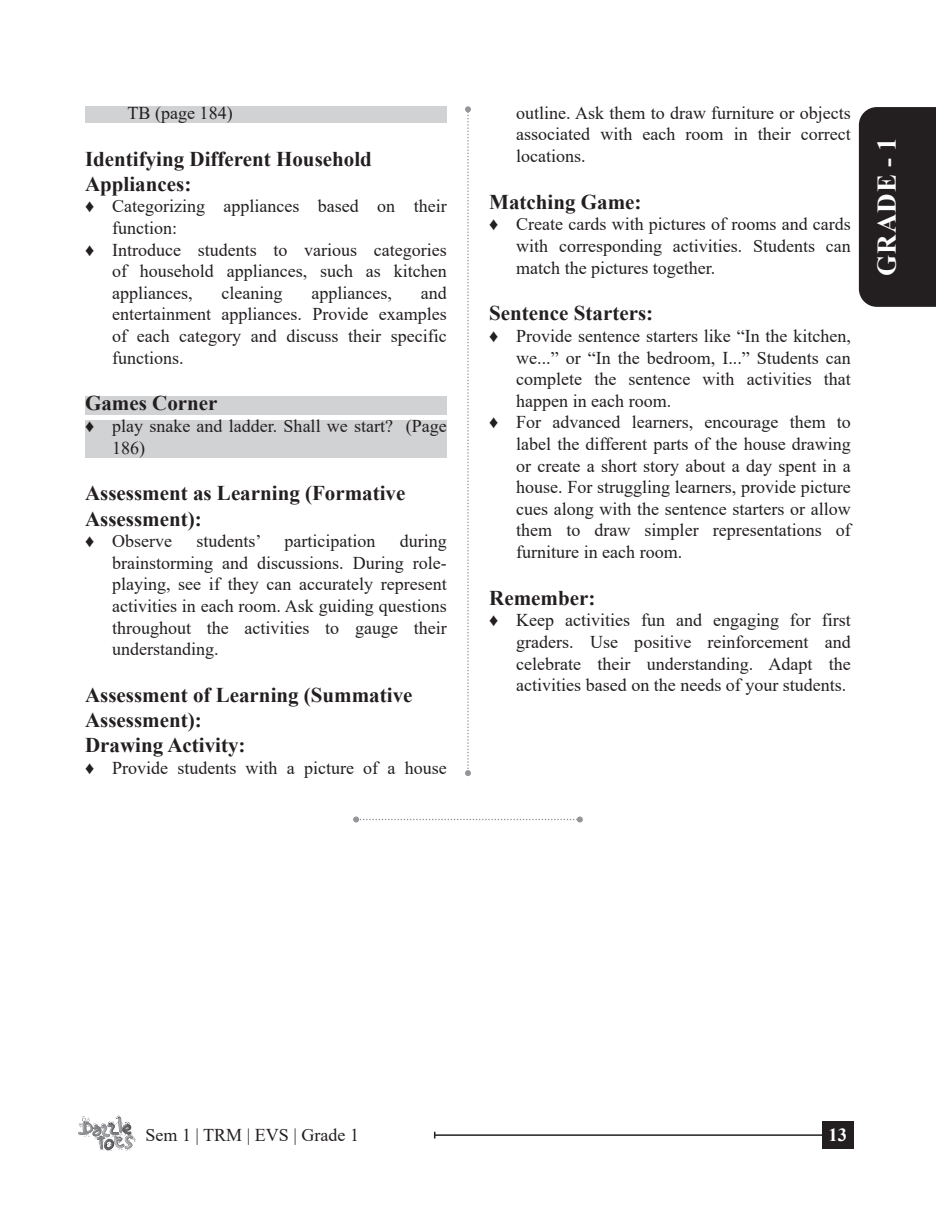
<style>
.page{position:relative;width:936px;height:1212px;background:#fff}
.page>*{position:absolute;margin:0;border:0;box-sizing:border-box;transform-origin:0 0}
.t1{font:700 27px "Times New Roman";letter-spacing:.035em;color:#fff}
.t2{font:700 21px/25.2px "Times New Roman";color:#231f20}
.t3{font:700 18.45px "Times New Roman";color:#fff}
.t4{font:18px/21.6px "Times New Roman";color:#231f20;text-align:justify}
</style>
<div class="page">
<div style="left:858px;top:107px;width:77px;height:200px;background:#231f20"></div>
<svg style="left:465px;top:106px;width:6px;height:670px"></svg>
<svg style="left:353px;top:816px;width:230px;height:6px"></svg>
<img style="left:78px;top:1115px;width:58px;height:36px">
<div style="left:821px;top:1121px;width:32px;height:28px;background:#231f20"></div>
<hr style="left:434px;top:1134px;width:390px;height:2px;background:#231f20">
<div style="left:85px;top:106px;width:361px;height:17px;background:#d1d2d4"></div>
<div style="left:85px;top:396px;width:361px;height:19px;background:#d1d2d4"></div>
<div style="left:85px;top:419px;width:361px;height:38px;background:#d1d2d4"></div>
<p class="t4" style="left:128px;top:101px;width:106px">TB (page 184)</p>
<p class="t2" style="left:85px;top:145px;width:288px">Identifying Different Household<br>Appliances:</p>
<p class="t4" style="left:85px;top:195px;width:363px">♦ Categorizing appliances based on their</p>
<p class="t4" style="left:112px;top:217px;width:66px">function:</p>
<p class="t4" style="left:85px;top:238px;width:363px">♦ Introduce students to various categories</p>
<p class="t4" style="left:112px;top:260px;width:336px">of household appliances, such as kitchen</p>
<p class="t4" style="left:112px;top:281px;width:82px">appliances,</p>
<p class="t4" style="left:221px;top:281px;width:62px">cleaning</p>
<p class="t4" style="left:311px;top:281px;width:82px">appliances,</p>
<p class="t4" style="left:112px;top:281px;width:336px;text-indent:308px">and entertainment appliances. Provide examples of each category and discuss their specific functions.</p>
<p class="t2" style="left:85px;top:390px;width:134px">Games Corner</p>
<p class="t4" style="left:112px;top:415px;width:336px;text-indent:-27px">♦ play snake and ladder. Shall we start? (Page<br>186)</p>
<p class="t2" style="left:85px;top:480px;width:322px">Assessment as Learning (Formative<br>Assessment):</p>
<p class="t4" style="left:85px;top:530px;width:88px">♦ Observe</p>
<p class="t4" style="left:196px;top:530px;width:66px">students’</p>
<p class="t4" style="left:284px;top:530px;width:92px">participation</p>
<p class="t4" style="left:112px;top:530px;width:336px;text-indent:287px">during brainstorming and discussions. During role&shy;playing, see if they can accurately represent activities in each room. Ask guiding questions throughout the activities to gauge their understanding.</p>
<p class="t2" style="left:85px;top:682px;width:329px">Assessment of Learning (Summative<br>Assessment):<br>Drawing Activity:</p>
<p class="t4" style="left:85px;top:757px;width:363px">♦ Provide students with a picture of a house</p>
<p class="t4" style="left:516px;top:101px;width:336px">outline. Ask them to draw furniture or objects associated with each room in their correct locations.</p>
<p class="t2" style="left:489px;top:189px;width:154px">Matching Game:</p>
<p class="t4" style="left:516px;top:213px;width:336px;text-indent:-27px">♦ Create cards with pictures of rooms and cards with corresponding activities. Students can match the pictures together.</p>
<p class="t2" style="left:489px;top:300px;width:165px">Sentence Starters:</p>
<p class="t4" style="left:489px;top:325px;width:363px">♦ Provide sentence starters like “In the kitchen,</p>
<p class="t4" style="left:516px;top:346px;width:336px">we...” or “In the bedroom, I...” Students can</p>
<p class="t4" style="left:516px;top:368px;width:336px">complete the sentence with activities that</p>
<p class="t4" style="left:516px;top:389px;width:156px">happen in each room.</p>
<p class="t4" style="left:489px;top:411px;width:363px">♦ For advanced learners, encourage them to</p>
<p class="t4" style="left:516px;top:433px;width:336px">label the different parts of the house drawing</p>
<p class="t4" style="left:516px;top:454px;width:336px">or create a short story about a day spent in a</p>
<p class="t4" style="left:516px;top:476px;width:336px">house. For struggling learners, provide picture</p>
<p class="t4" style="left:516px;top:497px;width:336px">cues along with the sentence starters or allow</p>
<p class="t4" style="left:516px;top:519px;width:336px">them to draw simpler representations of</p>
<p class="t4" style="left:516px;top:541px;width:167px">furniture in each room.</p>
<p class="t2" style="left:489px;top:585px;width:108px">Remember:</p>
<p class="t4" style="left:516px;top:609px;width:336px;text-indent:-27px">♦ Keep activities fun and engaging for first graders. Use positive reinforcement and celebrate their understanding. Adapt the activities based on the needs of your students.</p>
<h1 class="t1" style="left:867px;top:276px;width:139px;rotate:-90deg">GRADE - 1</h1>
<p class="t4" style="left:145px;top:1123px;width:215px">Sem 1 | TRM | EVS | Grade 1</p>
<p class="t3" style="left:828px;top:1121px;width:20px">13</p>
</div>
